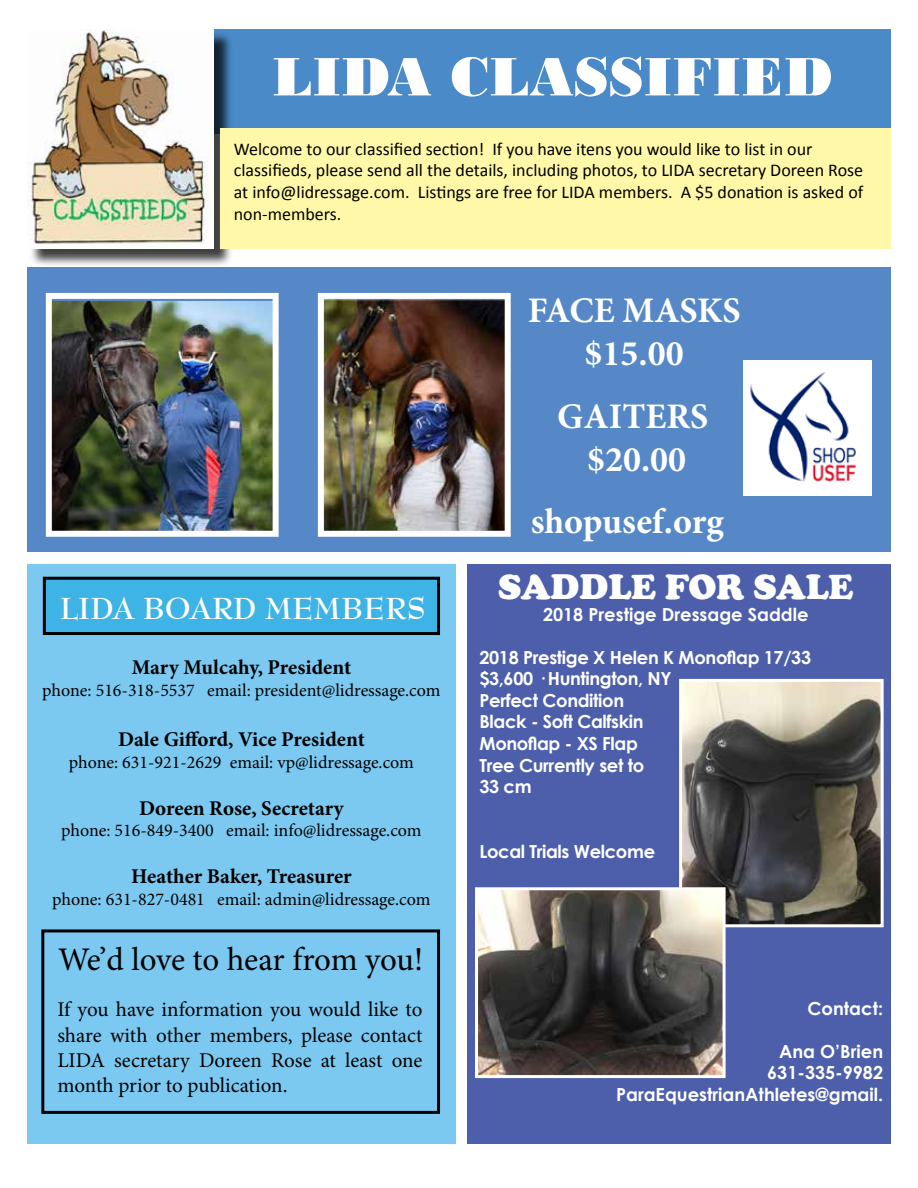
<style>
.page{position:relative;width:918px;height:1188px;background:#fff}
.page>*{position:absolute;margin:0;border:0;box-sizing:border-box;transform-origin:0 0}
.t1{font:57px "Bodoni MT Black";color:#fff}
.t2{font:700 36px/43.2px "Minion Pro";color:#fff;text-align:center}
.t3{font:900 36px "Cooper";color:#fff}
.t4{font:33px "Minion Pro";letter-spacing:-.01em;color:#000}
.t5{font:700 30px "Bernhard Modern BT";color:#fff}
.t6{font:21px/25.2px "Minion Pro";color:#000;text-align:justify}
.t7{font:700 21px "Minion Pro";color:#000}
.t8{font:18px/21.6px "Calibri";color:#000}
.t9{font:18px "Minion Pro";color:#000}
.t10{font:700 18px/21.6px "Century Gothic";letter-spacing:-.02em;color:#fff}
.t11{font:700 18px/21.6px "Century Gothic";color:#fff;text-align:right}
</style>
<div class="page">
<div style="left:467px;top:564px;width:424px;height:580px;background:#4d5fab"></div>
<div style="left:214px;top:29px;width:677px;height:105px;background:#4a8ac8"></div>
<div style="left:29px;top:31px;width:204px;height:236px;background:#000;opacity:.75"></div>
<img style="left:27px;top:29px;width:187px;height:219px">
<div style="left:220px;top:128px;width:671px;height:120px;background:#fff8a8"></div>
<div style="left:27px;top:564px;width:429px;height:580px;background:#7bc9f1"></div>
<div style="left:44px;top:578px;width:395px;height:56px;background:#3eb3e6"></div>
<div style="left:43px;top:577px;width:397px;height:58px;border:3px solid #000"></div>
<div style="left:41px;top:929px;width:399px;height:185px;border:3px solid #000"></div>
<img style="left:683px;top:683px;width:197px;height:240px">
<div style="left:679px;top:679px;width:205px;height:248px;border:3px solid #fff"></div>
<div style="left:27px;top:268px;width:864px;height:284px;background:#5688c7"></div>
<img style="left:53px;top:301px;width:219px;height:229px">
<div style="left:46px;top:293px;width:233px;height:244px;border:6px solid #fff"></div>
<img style="left:325px;top:300px;width:179px;height:230px">
<div style="left:318px;top:293px;width:193px;height:244px;border:6px solid #fff"></div>
<img style="left:743px;top:361px;width:129px;height:135px">
<img style="left:479px;top:891px;width:243px;height:183px">
<div style="left:475px;top:887px;width:251px;height:191px;border:3px solid #fff"></div>
<h1 class="t1" style="left:272px;top:43px;width:562px">LIDA CLASSIFIED</h1>
<p class="t8" style="left:234px;top:137px;width:631px">Welcome to our classified section! If you have itens you would like to list in our classifieds, please send all the details, including photos, to LIDA secretary Doreen Rose at info@lidressage.com. Listings are free for LIDA members. A $5 donation is asked of non-members.</p>
<h3 class="t5" style="left:60px;top:589px;width:368px">LIDA BOARD MEMBERS</h3>
<p class="t7" style="left:132px;top:653px;width:221px">Mary Mulcahy, President</p>
<p class="t9" style="left:42px;top:678px;width:400px">phone: 516-318-5537 email: president@lidressage.com</p>
<p class="t7" style="left:118px;top:725px;width:248px">Dale Gifford, Vice President</p>
<p class="t9" style="left:69px;top:750px;width:347px">phone: 631-921-2629 email: vp@lidressage.com</p>
<p class="t7" style="left:139px;top:793px;width:206px">Doreen Rose, Secretary</p>
<p class="t9" style="left:61px;top:819px;width:362px">phone: 516-849-3400 email: info@lidressage.com</p>
<p class="t7" style="left:131px;top:862px;width:222px">Heather Baker, Treasurer</p>
<p class="t9" style="left:52px;top:887px;width:380px">phone: 631-827-0481 email: admin@lidressage.com</p>
<h3 class="t4" style="left:58px;top:937px;width:367px">We’d love to hear from you!</h3>
<p class="t6" style="left:57px;top:997px;width:367px">If you have information you would like to share with other members, please contact LIDA secretary Doreen Rose at least one month prior to publication.</p>
<h2 class="t2" style="left:528px;top:289px;width:214px">FACE MASKS $15.00</h2>
<h2 class="t2" style="left:557px;top:395px;width:153px">GAITERS $20.00</h2>
<h2 class="t2" style="left:531px;top:499px;width:195px">shopusef.org</h2>
<h2 class="t3" style="left:498px;top:566px;width:357px">SADDLE FOR SALE</h2>
<p class="t11" style="left:543px;top:603px;width:267px">2018 Prestige Dressage Saddle</p>
<p class="t10" style="left:480px;top:646px;width:333px">2018 Prestige X Helen K Monoflap 17/33 $3,600 · Huntington, NY<br>Perfect Condition<br>Black - Soft Calfskin<br>Monoflap - XS Flap<br>Tree Currently set to<br>33 cm</p>
<p class="t10" style="left:480px;top:840px;width:177px">Local Trials Welcome</p>
<p class="t11" style="left:808px;top:996px;width:77px">Contact:</p>
<p class="t11" style="left:616px;top:1040px;width:269px">Ana O’Brien<br>631-335-9982<br>ParaEquestrianAthletes@gmail.</p>
</div>
